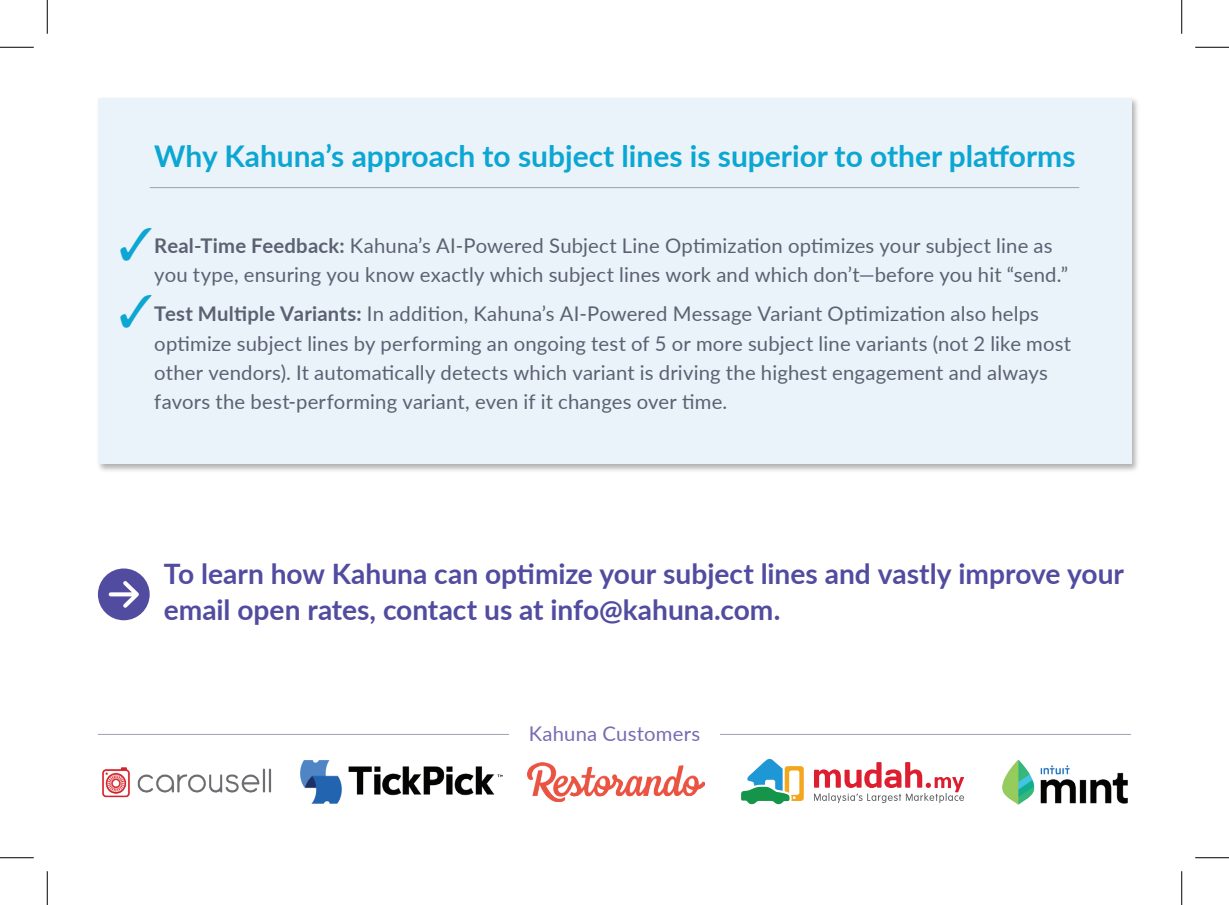
<style>
.page{position:relative;width:1229px;height:905px;background:#fff}
.page>*{position:absolute;margin:0;border:0;box-sizing:border-box;transform-origin:0 0}
.t1{font:700 29.93px "Lato";color:#0ca6d3}
.t2{font:700 28.12px/36px "Lato";color:#524ca0}
.t3{font:20.25px/29.2px "Lato";letter-spacing:.01em;color:#5b6172}
.t4{font:20.25px "Lato";letter-spacing:.01em;color:#756db2}
.s1{font-weight:700}
</style>
<div class="page">
<div style="left:96px;top:96px;width:1043px;height:376px;background:#231f20;opacity:.35"></div>
<div style="left:98px;top:98px;width:1033px;height:366px;background:#e9f3f9"></div>
<img style="left:102px;top:767px;width:170px;height:31px">
<img style="left:528px;top:762px;width:177px;height:39px">
<svg style="left:814px;top:762px;width:150px;height:41px"></svg>
<svg style="left:741px;top:758px;width:62px;height:46px"></svg>
<img style="left:300px;top:760px;width:202px;height:43px">
<img style="left:1002px;top:759px;width:126px;height:46px">
<div style="left:98px;top:568px;width:52px;height:52px;background:#524ca0;border-radius:50%"></div>
<svg style="left:108px;top:581px;width:31px;height:27px"></svg>
<hr style="left:98px;top:734px;width:1033px;height:1px;background:#9ea2b0">
<div style="left:509px;top:725px;width:211px;height:18px;background:#fff"></div>
<hr style="left:150px;top:187px;width:929px;height:1px;background:#9ea2b0">
<hr style="left:0;top:47px;width:34px;height:1px;background:#000">
<hr style="left:1195px;top:47px;width:33px;height:1px;background:#000">
<hr style="left:0;top:857px;width:34px;height:1px;background:#000">
<hr style="left:1195px;top:857px;width:33px;height:1px;background:#000">
<hr style="left:47px;top:0;width:1px;height:34px;background:#000">
<hr style="left:47px;top:871px;width:1px;height:33px;background:#000">
<hr style="left:1181px;top:0;width:1px;height:34px;background:#000">
<hr style="left:1181px;top:871px;width:1px;height:33px;background:#000">
<h1 class="t1" style="left:154px;top:134px;width:922px">Why Kahuna’s approach to subject lines is superior to other platforms</h1>
<p class="t3" style="left:154px;top:230px;width:915px"><span class="s1">Real-Time Feedback:</span> Kahuna’s AI-Powered Subject Line Optimization optimizes your subject line as you type, ensuring you know exactly which subject lines work and which don’t—before you hit “send.”</p>
<p class="t3" style="left:154px;top:298px;width:918px"><span class="s1">Test Multiple Variants:</span> In addition, Kahuna’s AI-Powered Message Variant Optimization also helps optimize subject lines by performing an ongoing test of 5 or more subject line variants (not 2 like most other vendors). It automatically detects which variant is driving the highest engagement and always favors the best-performing variant, even if it changes over time.</p>
<h2 class="t2" style="left:164px;top:555px;width:961px">To learn how Kahuna can optimize your subject lines and vastly improve your email open rates, contact us at info@kahuna.com.</h2>
<p class="t4" style="left:529px;top:719px;width:173px">Kahuna Customers</p>
</div>
